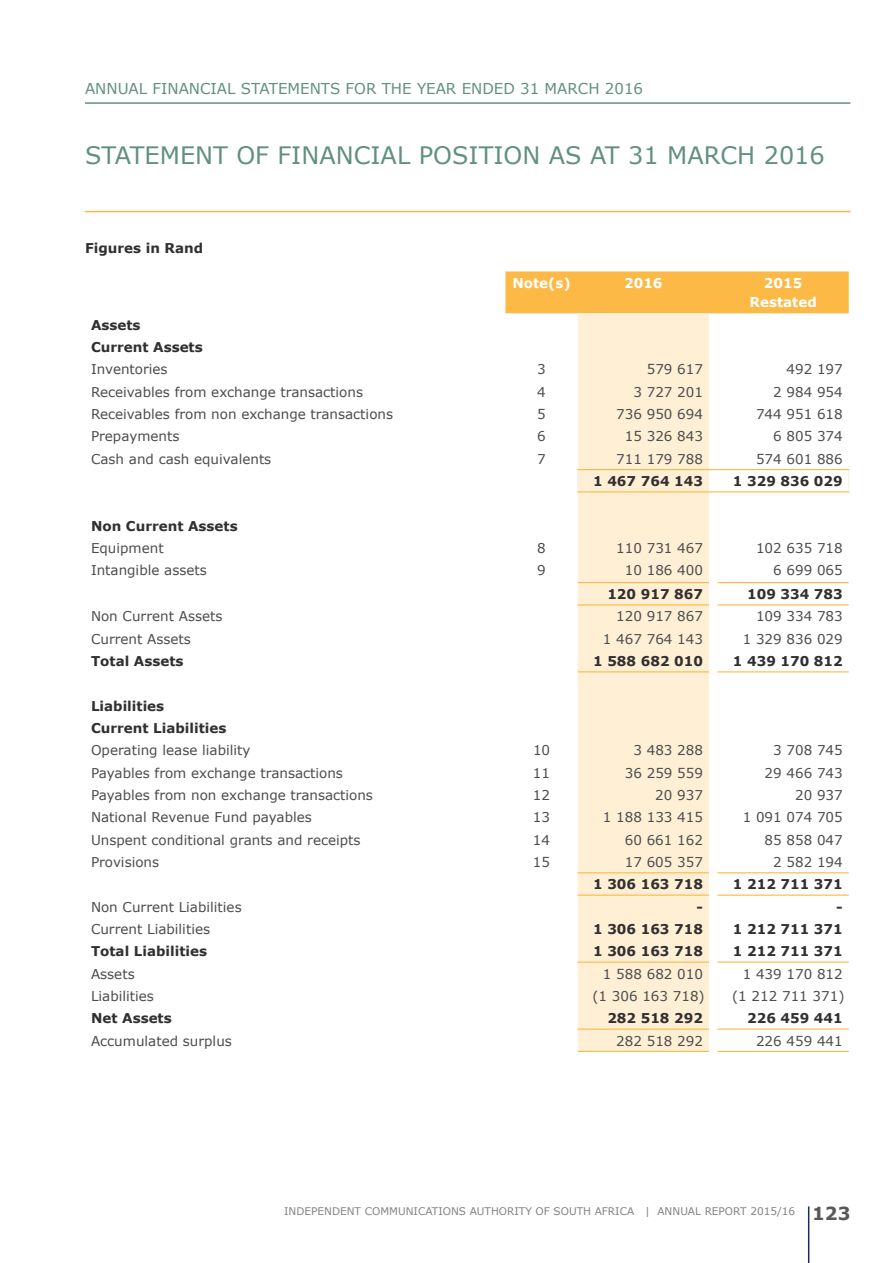
<style>
.page{position:relative;width:893px;height:1263px;background:#fff}
.page>*{position:absolute;margin:0;border:0;box-sizing:border-box;transform-origin:0 0}
.t1{font:24px "Verdana";color:#619080}
.t2{font:15px "Verdana";color:#619080}
.t3{font:13.5px "Verdana";color:#4b4c4d}
.t4{font:700 13.5px/22.4px "Verdana";color:#312f30}
.t5{font:700 13.5px/19.5px "Verdana";color:#fff;text-align:center}
.t6{font:10.5px "Verdana";color:#808285}
.s1{font-weight:700;font-size:18px;color:#57585a}
</style>
<div class="page">
<hr style="left:808px;top:1206px;width:1px;height:57px;background:#192c5c">
<hr style="left:85px;top:102px;width:765px;height:2px;background:#619080">
<div style="left:505px;top:271px;width:344px;height:42px;background:#fdb945"></div>
<div style="left:578px;top:313px;width:131px;height:738px;background:#feefd5"></div>
<hr style="left:578px;top:671px;width:131px;height:1px;background:#fdb945">
<hr style="left:717px;top:671px;width:132px;height:1px;background:#fdb945">
<hr style="left:578px;top:872px;width:131px;height:1px;background:#fdb945">
<hr style="left:717px;top:872px;width:132px;height:1px;background:#fdb945">
<hr style="left:578px;top:894px;width:131px;height:2px;background:#fdb945">
<hr style="left:717px;top:894px;width:132px;height:2px;background:#fdb945">
<svg style="left:577px;top:470px;width:1px;height:21px"></svg>
<svg style="left:848px;top:470px;width:1px;height:21px"></svg>
<hr style="left:577px;top:469px;width:132px;height:1px;background:#fdb945">
<hr style="left:717px;top:469px;width:132px;height:1px;background:#fdb945">
<hr style="left:577px;top:491px;width:132px;height:1px;background:#fdb945">
<hr style="left:717px;top:491px;width:132px;height:1px;background:#fdb945">
<hr style="left:578px;top:1028px;width:131px;height:2px;background:#fdb945">
<hr style="left:717px;top:1028px;width:132px;height:2px;background:#fdb945">
<hr style="left:578px;top:1051px;width:131px;height:1px;background:#fdb945">
<hr style="left:717px;top:1051px;width:132px;height:1px;background:#fdb945">
<hr style="left:578px;top:961px;width:131px;height:2px;background:#fdb945">
<hr style="left:717px;top:961px;width:132px;height:2px;background:#fdb945">
<hr style="left:578px;top:582px;width:131px;height:1px;background:#fdb945">
<hr style="left:717px;top:582px;width:132px;height:1px;background:#fdb945">
<hr style="left:578px;top:604px;width:131px;height:1px;background:#fdb945">
<hr style="left:717px;top:604px;width:132px;height:1px;background:#fdb945">
<hr style="left:85px;top:211px;width:765px;height:1px;background:#fdb945">
<p class="t2" style="left:85px;top:78px;width:560px">ANNUAL FINANCIAL STATEMENTS FOR THE YEAR ENDED 31 MARCH 2016</p>
<h1 class="t1" style="left:85px;top:139px;width:741px">STATEMENT OF FINANCIAL POSITION AS AT 31 MARCH 2016</h1>
<p class="t4" style="left:85px;top:236px;width:120px">Figures in Rand</p>
<p class="t5" style="left:512px;top:273px;width:60px">Note(s)</p>
<p class="t5" style="left:624px;top:273px;width:40px">2016</p>
<p class="t5" style="left:749px;top:273px;width:69px">2015<br>Restated</p>
<p class="t4" style="left:91px;top:313px;width:113px">Assets<br>Current Assets</p>
<p class="t3" style="left:91px;top:360px;width:78px">Inventories</p>
<p class="t3" style="left:537px;top:360px;width:10px">3</p>
<p class="t3" style="left:647px;top:360px;width:58px">579 617</p>
<p class="t3" style="left:786px;top:360px;width:58px">492 197</p>
<p class="t3" style="left:91px;top:382px;width:274px">Receivables from exchange transactions</p>
<p class="t3" style="left:537px;top:382px;width:10px">4</p>
<p class="t3" style="left:633px;top:382px;width:71px">3 727 201</p>
<p class="t3" style="left:773px;top:382px;width:71px">2 984 954</p>
<p class="t3" style="left:91px;top:405px;width:304px">Receivables from non exchange transactions</p>
<p class="t3" style="left:537px;top:405px;width:10px">5</p>
<p class="t3" style="left:616px;top:405px;width:88px">736 950 694</p>
<p class="t3" style="left:756px;top:405px;width:88px">744 951 618</p>
<p class="t3" style="left:91px;top:427px;width:90px">Prepayments</p>
<p class="t3" style="left:537px;top:427px;width:10px">6</p>
<p class="t3" style="left:625px;top:427px;width:80px">15 326 843</p>
<p class="t3" style="left:773px;top:427px;width:71px">6 805 374</p>
<p class="t3" style="left:91px;top:449px;width:182px">Cash and cash equivalents</p>
<p class="t3" style="left:537px;top:449px;width:10px">7</p>
<p class="t3" style="left:616px;top:449px;width:88px">711 179 788</p>
<p class="t3" style="left:756px;top:449px;width:88px">574 601 886</p>
<p class="t4" style="left:593px;top:470px;width:111px">1 467 764 143</p>
<p class="t4" style="left:733px;top:470px;width:111px">1 329 836 029</p>
<p class="t4" style="left:91px;top:514px;width:148px">Non Current Assets</p>
<p class="t3" style="left:91px;top:539px;width:74px">Equipment</p>
<p class="t3" style="left:537px;top:539px;width:10px">8</p>
<p class="t3" style="left:616px;top:539px;width:88px">110 731 467</p>
<p class="t3" style="left:756px;top:539px;width:88px">102 635 718</p>
<p class="t3" style="left:91px;top:561px;width:117px">Intangible assets</p>
<p class="t3" style="left:537px;top:561px;width:10px">9</p>
<p class="t3" style="left:625px;top:561px;width:80px">10 186 400</p>
<p class="t3" style="left:773px;top:561px;width:71px">6 699 065</p>
<p class="t4" style="left:607px;top:583px;width:97px">120 917 867</p>
<p class="t4" style="left:747px;top:583px;width:97px">109 334 783</p>
<p class="t3" style="left:91px;top:607px;width:133px">Non Current Assets</p>
<p class="t3" style="left:616px;top:607px;width:88px">120 917 867</p>
<p class="t3" style="left:756px;top:607px;width:88px">109 334 783</p>
<p class="t3" style="left:91px;top:629px;width:101px">Current Assets</p>
<p class="t3" style="left:603px;top:629px;width:102px">1 467 764 143</p>
<p class="t3" style="left:743px;top:629px;width:102px">1 329 836 029</p>
<p class="t4" style="left:91px;top:650px;width:94px">Total Assets</p>
<p class="t4" style="left:593px;top:650px;width:111px">1 588 682 010</p>
<p class="t4" style="left:733px;top:650px;width:111px">1 439 170 812</p>
<p class="t4" style="left:91px;top:694px;width:137px">Liabilities<br>Current Liabilities</p>
<p class="t3" style="left:91px;top:741px;width:161px">Operating lease liability</p>
<p class="t3" style="left:533px;top:741px;width:19px">10</p>
<p class="t3" style="left:633px;top:741px;width:71px">3 483 288</p>
<p class="t3" style="left:773px;top:741px;width:71px">3 708 745</p>
<p class="t3" style="left:91px;top:763px;width:253px">Payables from exchange transactions</p>
<p class="t3" style="left:533px;top:763px;width:19px">11</p>
<p class="t3" style="left:625px;top:763px;width:80px">36 259 559</p>
<p class="t3" style="left:765px;top:763px;width:80px">29 466 743</p>
<p class="t3" style="left:91px;top:786px;width:283px">Payables from non exchange transactions</p>
<p class="t3" style="left:533px;top:786px;width:19px">12</p>
<p class="t3" style="left:655px;top:786px;width:49px">20 937</p>
<p class="t3" style="left:795px;top:786px;width:49px">20 937</p>
<p class="t3" style="left:91px;top:808px;width:222px">National Revenue Fund payables</p>
<p class="t3" style="left:533px;top:808px;width:19px">13</p>
<p class="t3" style="left:603px;top:808px;width:102px">1 188 133 415</p>
<p class="t3" style="left:743px;top:808px;width:102px">1 091 074 705</p>
<p class="t3" style="left:91px;top:830px;width:271px">Unspent conditional grants and receipts</p>
<p class="t3" style="left:533px;top:830px;width:19px">14</p>
<p class="t3" style="left:625px;top:830px;width:80px">60 661 162</p>
<p class="t3" style="left:765px;top:830px;width:80px">85 858 047</p>
<p class="t3" style="left:91px;top:853px;width:70px">Provisions</p>
<p class="t3" style="left:533px;top:853px;width:19px">15</p>
<p class="t3" style="left:625px;top:853px;width:80px">17 605 357</p>
<p class="t3" style="left:773px;top:853px;width:71px">2 582 194</p>
<p class="t4" style="left:593px;top:873px;width:111px">1 306 163 718</p>
<p class="t4" style="left:733px;top:873px;width:111px">1 212 711 371</p>
<p class="t3" style="left:91px;top:897px;width:152px">Non Current Liabilities</p>
<p class="t4" style="left:696px;top:895px;width:8px">-</p>
<p class="t4" style="left:836px;top:895px;width:8px">-</p>
<p class="t3" style="left:91px;top:920px;width:121px">Current Liabilities</p>
<p class="t4" style="left:593px;top:917px;width:111px">1 306 163 718</p>
<p class="t4" style="left:733px;top:917px;width:111px">1 212 711 371</p>
<p class="t4" style="left:91px;top:940px;width:118px">Total Liabilities</p>
<p class="t4" style="left:593px;top:940px;width:111px">1 306 163 718</p>
<p class="t4" style="left:733px;top:940px;width:111px">1 212 711 371</p>
<p class="t3" style="left:91px;top:964px;width:45px">Assets</p>
<p class="t3" style="left:603px;top:964px;width:102px">1 588 682 010</p>
<p class="t3" style="left:743px;top:964px;width:102px">1 439 170 812</p>
<p class="t3" style="left:91px;top:987px;width:64px">Liabilities</p>
<p class="t3" style="left:592px;top:987px;width:114px">(1 306 163 718)</p>
<p class="t3" style="left:732px;top:987px;width:114px">(1 212 711 371)</p>
<p class="t4" style="left:91px;top:1007px;width:82px">Net Assets</p>
<p class="t4" style="left:607px;top:1007px;width:97px">282 518 292</p>
<p class="t4" style="left:747px;top:1007px;width:97px">226 459 441</p>
<p class="t3" style="left:91px;top:1031px;width:142px">Accumulated surplus</p>
<p class="t3" style="left:616px;top:1031px;width:88px">282 518 292</p>
<p class="t3" style="left:756px;top:1031px;width:88px">226 459 441</p>
<p class="t6" style="left:284px;top:1203px;width:568px">INDEPENDENT COMMUNICATIONS AUTHORITY OF SOUTH AFRICA | ANNUAL REPORT 2015/16 <span class="s1">123</span></p>
</div>
